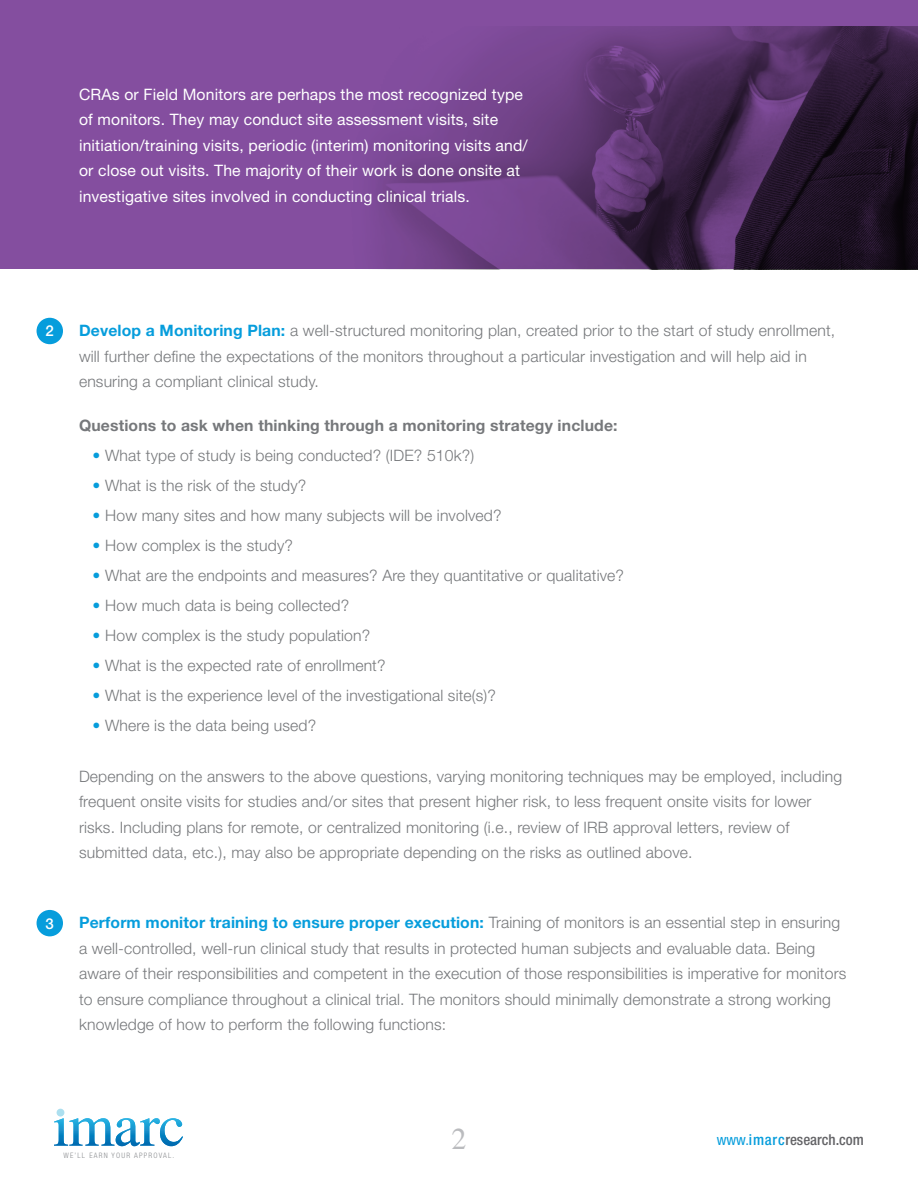
<style>
.page{position:relative;width:918px;height:1188px;background:#fff}
.page>*{position:absolute;margin:0;border:0;box-sizing:border-box;transform-origin:0 0}
.t1{font:29.85px "Times";color:#babbbe}
.t2{font:300 15.75px/25.5px "Helvetica Neue";letter-spacing:.01em;color:#76787b}
.t3{font:15.75px/25.5px "Helvetica Neue";letter-spacing:.01em;color:#fff}
.t4{font:700 15.75px "Helvetica Neue";letter-spacing:.01em;color:#76787b}
.t5{font:500 condensed 15px "Helvetica Neue";color:#636366}
.t6{font:500 15px "Helvetica Neue";color:#fff}
.t7{font:300 condensed 7.5px "Helvetica Neue";letter-spacing:.16em;color:#8a8c8f}
.s1{font-weight:700;color:#069ddc}
.s2{color:#069ddc}
.s3{font-weight:400;color:#069ddc}
</style>
<div class="page">
<img style="left:2px;top:26px;width:916px;height:243px">
<img style="left:54px;top:1118px;width:129px;height:28px">
<div style="left:57px;top:1109px;width:7px;height:8px;background:#acdfef;border-radius:50%"></div>
<div style="left:0;top:0;width:918px;height:26px;background:#844e9f"></div>
<div style="left:37px;top:318px;width:26px;height:26px;background:#069ddc;border-radius:50%"></div>
<div style="left:37px;top:910px;width:26px;height:26px;background:#069ddc;border-radius:50%"></div>
<p class="t3" style="left:79px;top:81px;width:450px">CRAs or Field Monitors are perhaps the most recognized type of monitors. They may conduct site assessment visits, site initiation/training visits, periodic (interim) monitoring visits and/ or close out visits. The majority of their work is done onsite at investigative sites involved in conducting clinical trials.</p>
<p class="t6" style="left:46px;top:322px;width:10px">2</p>
<p class="t6" style="left:46px;top:914px;width:10px">3</p>
<p class="t2" style="left:79px;top:318px;width:758px"><span class="s1">Develop a Monitoring Plan:</span> a well-structured monitoring plan, created prior to the start of study enrollment, will further define the expectations of the monitors throughout a particular investigation and will help aid in ensuring a compliant clinical study.</p>
<p class="t4" style="left:79px;top:415px;width:540px">Questions to ask when thinking through a monitoring strategy include:</p>
<p class="t2" style="left:93px;top:442px;width:383px"><span class="s2">•</span> What type of study is being conducted? (IDE? 510k?)</p>
<p class="t2" style="left:93px;top:472px;width:215px"><span class="s2">•</span> What is the risk of the study?</p>
<p class="t2" style="left:93px;top:502px;width:410px"><span class="s2">•</span> How many sites and how many subjects will be involved?</p>
<p class="t2" style="left:93px;top:532px;width:202px"><span class="s2">•</span> How complex is the study?</p>
<p class="t2" style="left:93px;top:562px;width:533px"><span class="s2">•</span> What are the endpoints and measures? Are they quantitative or qualitative?</p>
<p class="t2" style="left:93px;top:592px;width:258px"><span class="s2">•</span> How much data is being collected?</p>
<p class="t2" style="left:93px;top:622px;width:279px"><span class="s2">•</span> How complex is the study population?</p>
<p class="t2" style="left:93px;top:652px;width:294px"><span class="s2">•</span> What is the expected rate of enrollment?</p>
<p class="t2" style="left:93px;top:682px;width:405px"><span class="s2">•</span> What is the experience level of the investigational site(s)?</p>
<p class="t2" style="left:93px;top:712px;width:225px"><span class="s2">•</span> Where is the data being used?</p>
<p class="t2" style="left:79px;top:763px;width:765px">Depending on the answers to the above questions, varying monitoring techniques may be employed, including frequent onsite visits for studies and/or sites that present higher risk, to less frequent onsite visits for lower risks. Including plans for remote, or centralized monitoring (i.e., review of IRB approval letters, review of submitted data, etc.), may also be appropriate depending on the risks as outlined above.</p>
<p class="t2" style="left:79px;top:910px;width:769px"><span class="s1">Perform monitor training to ensure proper execution:</span> Training of monitors is an essential step in ensuring a well-controlled, well-run clinical study that results in protected human subjects and evaluable data. Being aware of their responsibilities and competent in the execution of those responsibilities is imperative for monitors to ensure compliance throughout a clinical trial. The monitors should minimally demonstrate a strong working knowledge of how to perform the following functions:</p>
<p class="t7" style="left:63px;top:1151px;width:112px">WE’LL EARN YOUR APPROVAL.</p>
<h1 class="t1" style="left:452px;top:1111px;width:16px">2</h1>
<p class="t5" style="left:717px;top:1131px;width:149px"><span class="s3">www.</span><span class="s2">imarc</span>research.com</p>
</div>
